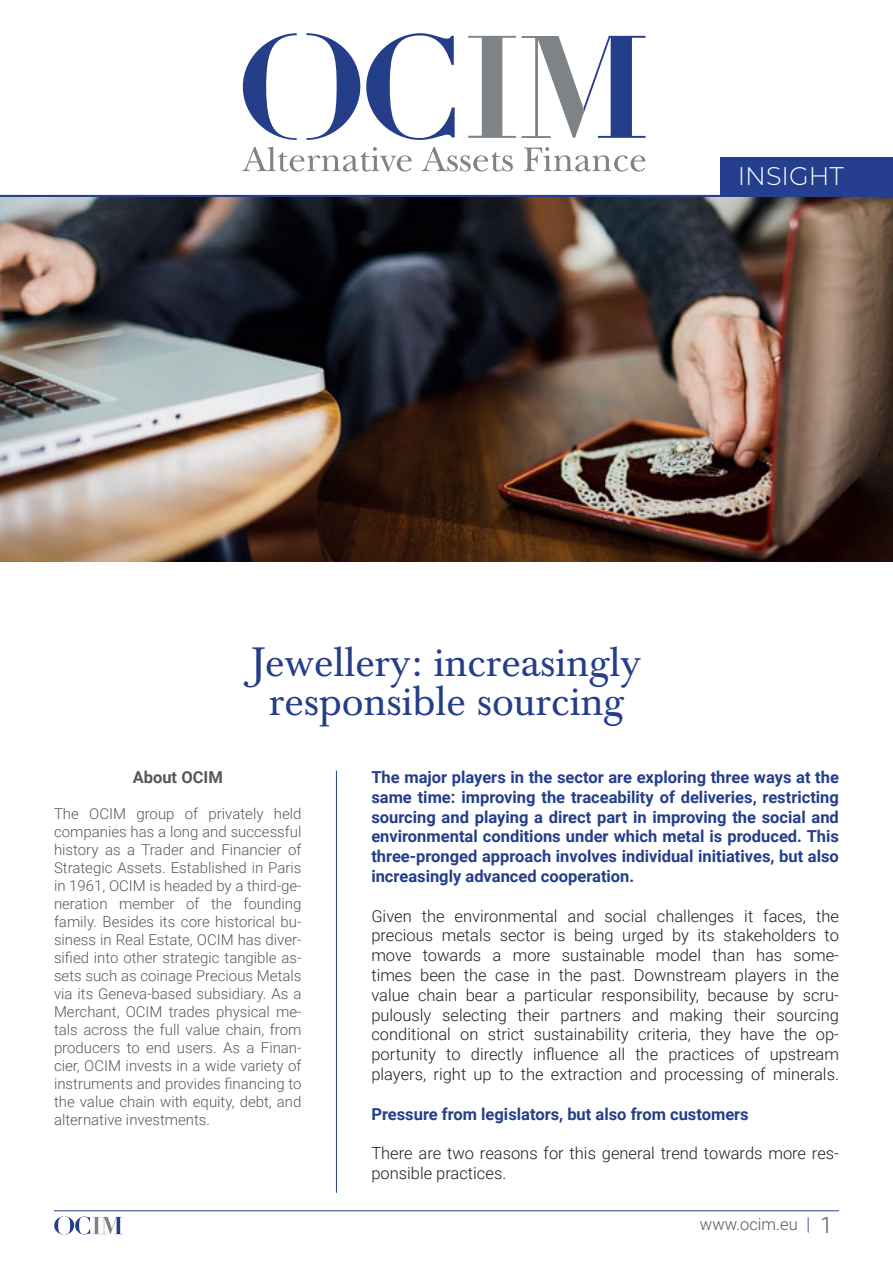
<style>
.page{position:relative;width:893px;height:1263px;background:#fff}
.page>*{position:absolute;margin:0;border:0;box-sizing:border-box;transform-origin:0 0}
.t1{font:40.5px/39px "Baskerville BE";color:#253e8a;text-align:center}
.t2{font:300 25.5px "Montserrat";color:#fff}
.t3{font:300 16.5px/19.8px "Roboto";color:#231f20;text-align:justify}
.t4{font:700 16.5px/19.8px "Roboto";color:#253e8a;text-align:justify}
.t5{font:300 16.5px "Roboto";color:#57585a}
.t6{font:700 16.5px "Roboto";color:#57585a}
.t7{font:300 15px/18px "Roboto";color:#57585a;text-align:justify}
.s1{font-size:22.5px}
</style>
<div class="page">
<svg style="left:808px;top:1217px;width:1px;height:15px"></svg>
<hr style="left:54px;top:1210px;width:785px;height:1px;background:#253f8e">
<svg style="left:54px;top:1216px;width:68px;height:18px"></svg>
<svg style="left:243px;top:33px;width:54px;height:107px"></svg>
<svg style="left:306px;top:33px;width:54px;height:107px"></svg>
<svg style="left:366px;top:33px;width:89px;height:107px"></svg>
<svg style="left:468px;top:36px;width:48px;height:102px"></svg>
<svg style="left:522px;top:36px;width:123px;height:102px"></svg>
<svg style="left:242px;top:147px;width:170px;height:25px"></svg>
<svg style="left:422px;top:147px;width:91px;height:25px"></svg>
<svg style="left:524px;top:147px;width:121px;height:25px"></svg>
<hr style="left:0;top:195px;width:893px;height:3px;background:#253f8e">
<div style="left:721px;top:157px;width:172px;height:39px;background:#253f8e"></div>
<hr style="left:336px;top:771px;width:1px;height:422px;background:#253f8e">
<img style="left:0;top:198px;width:893px;height:363px">
<h2 class="t2" style="left:738px;top:158px;width:108px">INSIGHT</h2>
<h1 class="t1" style="left:252px;top:644px;width:391px">Jewellery: increasingly responsible sourcing</h1>
<p class="t6" style="left:133px;top:765px;width:92px">About OCIM</p>
<p class="t7" style="left:54px;top:804px;width:249px">The OCIM group of privately held companies has a long and successful history as a Trader and Financier of Strategic Assets. Established in Paris in 1961, OCIM is headed by a third-ge&shy;neration member of the founding family. Besides its core historical bu&shy;siness in Real Estate, OCIM has diver&shy;sified into other strategic tangible as&shy;sets such as coinage Precious Metals via its Geneva-based subsidiary. As a Merchant, OCIM trades physical me&shy;tals across the full value chain, from producers to end users. As a Finan&shy;cier, OCIM invests in a wide variety of instruments and provides financing to the value chain with equity, debt, and alternative investments.</p>
<p class="t4" style="left:371px;top:767px;width:469px">The major players in the sector are exploring three ways at the same time: improving the traceability of deliveries, restricting sourcing and playing a direct part in improving the social and environmental conditions under which metal is produced. This three-pronged approach involves individual initiatives, but also increasingly advanced cooperation.</p>
<p class="t3" style="left:371px;top:905px;width:469px">Given the environmental and social challenges it faces, the precious metals sector is being urged by its stakeholders to move towards a more sustainable model than has some&shy;times been the case in the past. Downstream players in the value chain bear a particular responsibility, because by scru&shy;pulously selecting their partners and making their sourcing conditional on strict sustainability criteria, they have the op&shy;portunity to directly influence all the practices of upstream players, right up to the extraction and processing of minerals.</p>
<p class="t4" style="left:371px;top:1103px;width:379px">Pressure from legislators, but also from customers</p>
<p class="t3" style="left:371px;top:1143px;width:469px">There are two reasons for this general trend towards more res&shy;ponsible practices.</p>
<p class="t5" style="left:700px;top:1212px;width:134px">www.ocim.eu <span class="s1">1</span></p>
</div>
